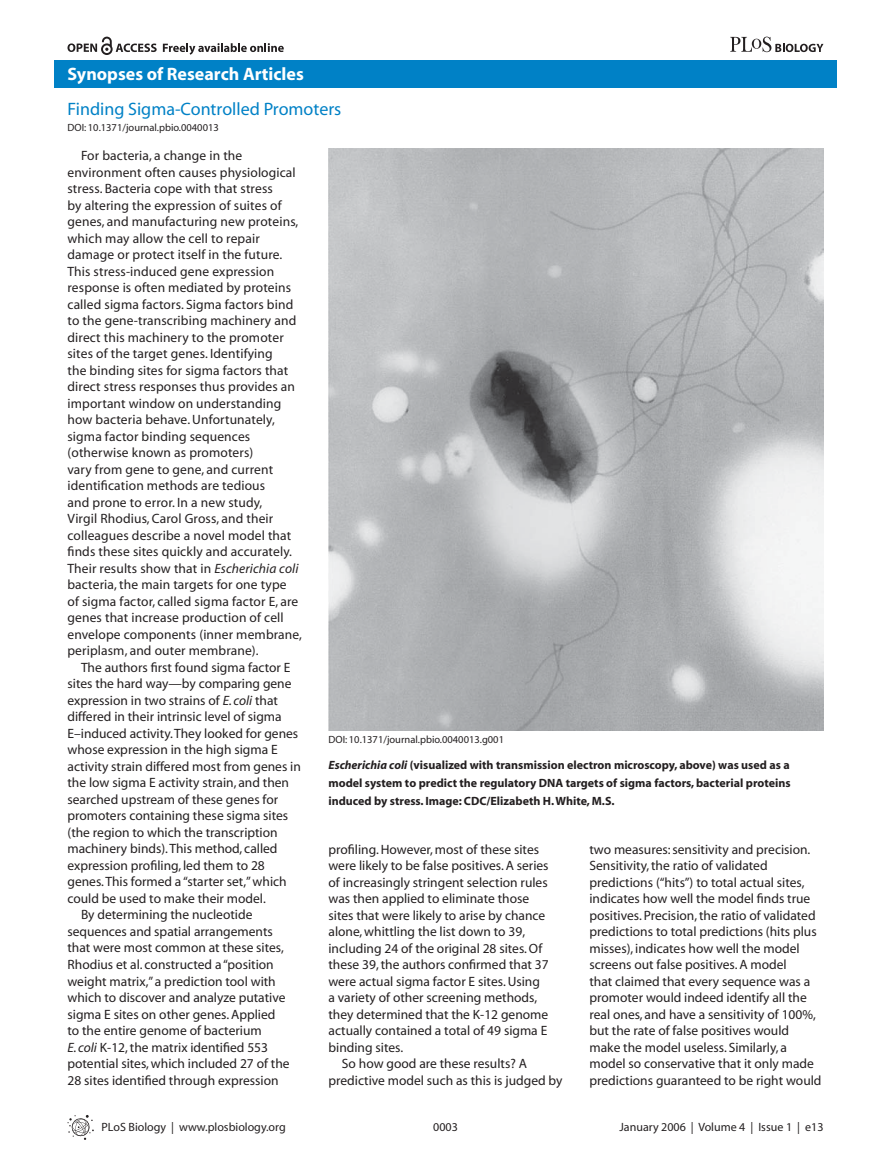
<style>
.page{position:relative;width:891px;height:1175px;background:#fff}
.page>*{position:absolute;margin:0;border:0;box-sizing:border-box;transform-origin:0 0}
.t1{font:18px "Myriad";color:#0081c6}
.t2{font:700 18px "Myriad";color:#fff}
.t3{font:13.5px/16.5px "Myriad";color:#231f20}
.t4{font:700 12px/18px "Myriad";color:#231f20;text-align:justify}
.t5{font:12px "Myriad";color:#231f20}
.t6{font:10.5px "Myriad";color:#231f20}
.s1{font-style:italic}
</style>
<div class="page">
<svg style="left:68px;top:1115px;width:26px;height:24px"></svg>
<div style="left:54px;top:61px;width:783px;height:27px;background:#0081c6"></div>
<svg style="left:730px;top:37px;width:94px;height:15px"></svg>
<svg style="left:163px;top:43px;width:121px;height:12px"></svg>
<svg style="left:68px;top:37px;width:89px;height:18px"></svg>
<img style="left:328px;top:148px;width:496px;height:582px">
<h1 class="t2" style="left:68px;top:67px;width:238px">Synopses of Research Articles</h1>
<h1 class="t1" style="left:68px;top:102px;width:275px">Finding Sigma-Controlled Promoters</h1>
<p class="t6" style="left:68px;top:124px;width:153px">DOI: 10.1371/journal.pbio.0040013</p>
<p class="t3" style="left:68px;top:148px;width:236px;text-indent:14px">For bacteria, a change in the environment often causes physiological stress. Bacteria cope with that stress<br>by altering the expression of suites of genes, and manufacturing new proteins, which may allow the cell to repair damage or protect itself in the future.<br>This stress-induced gene expression response is often mediated by proteins called sigma factors. Sigma factors bind to the gene-transcribing machinery and direct this machinery to the promoter sites of the target genes. Identifying<br>the binding sites for sigma factors that direct stress responses thus provides an important window on understanding how bacteria behave. Unfortunately, sigma factor binding sequences (otherwise known as promoters)<br>vary from gene to gene, and current identification methods are tedious<br>and prone to error. In a new study,<br>Virgil Rhodius, Carol Gross, and their colleagues describe a novel model that finds these sites quickly and accurately.<br>Their results show that in <span class="s1">Escherichia coli </span>bacteria, the main targets for one type<br>of sigma factor, called sigma factor E, are genes that increase production of cell envelope components (inner membrane, periplasm, and outer membrane).</p>
<p class="t3" style="left:81px;top:660px;width:211px">The authors first found sigma factor E</p>
<p class="t3" style="left:68px;top:676px;width:226px">sites the hard way—by comparing gene</p>
<p class="t3" style="left:68px;top:693px;width:212px">expression in two strains of <span class="s1">E. coli</span> that</p>
<p class="t3" style="left:68px;top:709px;width:216px">differed in their intrinsic level of sigma</p>
<p class="t3" style="left:68px;top:726px;width:232px">E–induced activity. They looked for genes</p>
<p class="t3" style="left:68px;top:742px;width:212px">whose expression in the high sigma E</p>
<p class="t3" style="left:68px;top:759px;width:235px">activity strain differed most from genes in</p>
<p class="t3" style="left:68px;top:775px;width:223px">the low sigma E activity strain, and then</p>
<p class="t3" style="left:68px;top:792px;width:212px">searched upstream of these genes for</p>
<p class="t3" style="left:68px;top:808px;width:222px">promoters containing these sigma sites</p>
<p class="t3" style="left:68px;top:825px;width:212px">(the region to which the transcription</p>
<p class="t3" style="left:68px;top:841px;width:212px">machinery binds). This method, called</p>
<p class="t3" style="left:68px;top:858px;width:199px">expression profiling, led them to 28</p>
<p class="t3" style="left:68px;top:874px;width:221px">genes. This formed a “starter set,” which</p>
<p class="t3" style="left:68px;top:891px;width:200px">could be used to make their model.</p>
<p class="t3" style="left:81px;top:907px;width:173px">By determining the nucleotide</p>
<p class="t3" style="left:68px;top:924px;width:207px">sequences and spatial arrangements</p>
<p class="t3" style="left:68px;top:940px;width:218px">that were most common at these sites,</p>
<p class="t3" style="left:68px;top:957px;width:208px">Rhodius et al. constructed a “position</p>
<p class="t3" style="left:68px;top:973px;width:210px">weight matrix,” a prediction tool with</p>
<p class="t3" style="left:68px;top:990px;width:220px">which to discover and analyze putative</p>
<p class="t3" style="left:68px;top:1006px;width:210px">sigma E sites on other genes. Applied</p>
<p class="t3" style="left:68px;top:1023px;width:196px">to the entire genome of bacterium</p>
<p class="t3" style="left:68px;top:1039px;width:202px"><span class="s1">E. coli</span> K-12, the matrix identified 553</p>
<p class="t3" style="left:68px;top:1056px;width:224px">potential sites, which included 27 of the</p>
<p class="t3" style="left:68px;top:1072px;width:213px">28 sites identified through expression</p>
<p class="t6" style="left:328px;top:735px;width:177px">DOI: 10.1371/journal.pbio.0040013.g001</p>
<p class="t4" style="left:328px;top:756px;width:464px"><span class="s1">Escherichia coli</span> (visualized with transmission electron microscopy, above) was used as a model system to predict the regulatory DNA targets of sigma factors, bacterial proteins induced by stress. Image: CDC/Elizabeth H. White, M.S.</p>
<p class="t3" style="left:328px;top:841px;width:212px">profiling. However, most of these sites</p>
<p class="t3" style="left:328px;top:858px;width:222px">were likely to be false positives. A series</p>
<p class="t3" style="left:328px;top:874px;width:221px">of increasingly stringent selection rules</p>
<p class="t3" style="left:328px;top:891px;width:202px">was then applied to eliminate those</p>
<p class="t3" style="left:328px;top:907px;width:218px">sites that were likely to arise by chance</p>
<p class="t3" style="left:328px;top:924px;width:198px">alone, whittling the list down to 39,</p>
<p class="t3" style="left:328px;top:940px;width:215px">including 24 of the original 28 sites. Of</p>
<p class="t3" style="left:328px;top:957px;width:222px">these 39, the authors confirmed that 37</p>
<p class="t3" style="left:328px;top:973px;width:213px">were actual sigma factor E sites. Using</p>
<p class="t3" style="left:328px;top:990px;width:210px">a variety of other screening methods,</p>
<p class="t3" style="left:328px;top:1006px;width:221px">they determined that the K-12 genome</p>
<p class="t3" style="left:328px;top:1023px;width:220px">actually contained a total of 49 sigma E</p>
<p class="t3" style="left:328px;top:1039px;width:76px">binding sites.</p>
<p class="t3" style="left:342px;top:1056px;width:187px">So how good are these results? A</p>
<p class="t3" style="left:328px;top:1072px;width:236px">predictive model such as this is judged by</p>
<p class="t3" style="left:589px;top:841px;width:234px">two measures: sensitivity and precision.<br>Sensitivity, the ratio of validated predictions (“hits”) to total actual sites, indicates how well the model finds true positives. Precision, the ratio of validated predictions to total predictions (hits plus misses), indicates how well the model screens out false positives. A model<br>that claimed that every sequence was a promoter would indeed identify all the real ones, and have a sensitivity of 100%, but the rate of false positives would make the model useless. Similarly, a model so conservative that it only made predictions guaranteed to be right would</p>
<p class="t5" style="left:102px;top:1122px;width:186px">PLoS Biology | www.plosbiology.org</p>
<p class="t5" style="left:433px;top:1122px;width:26px">0003</p>
<p class="t5" style="left:620px;top:1122px;width:205px">January 2006 | Volume 4 | Issue 1 | e13</p>
</div>
